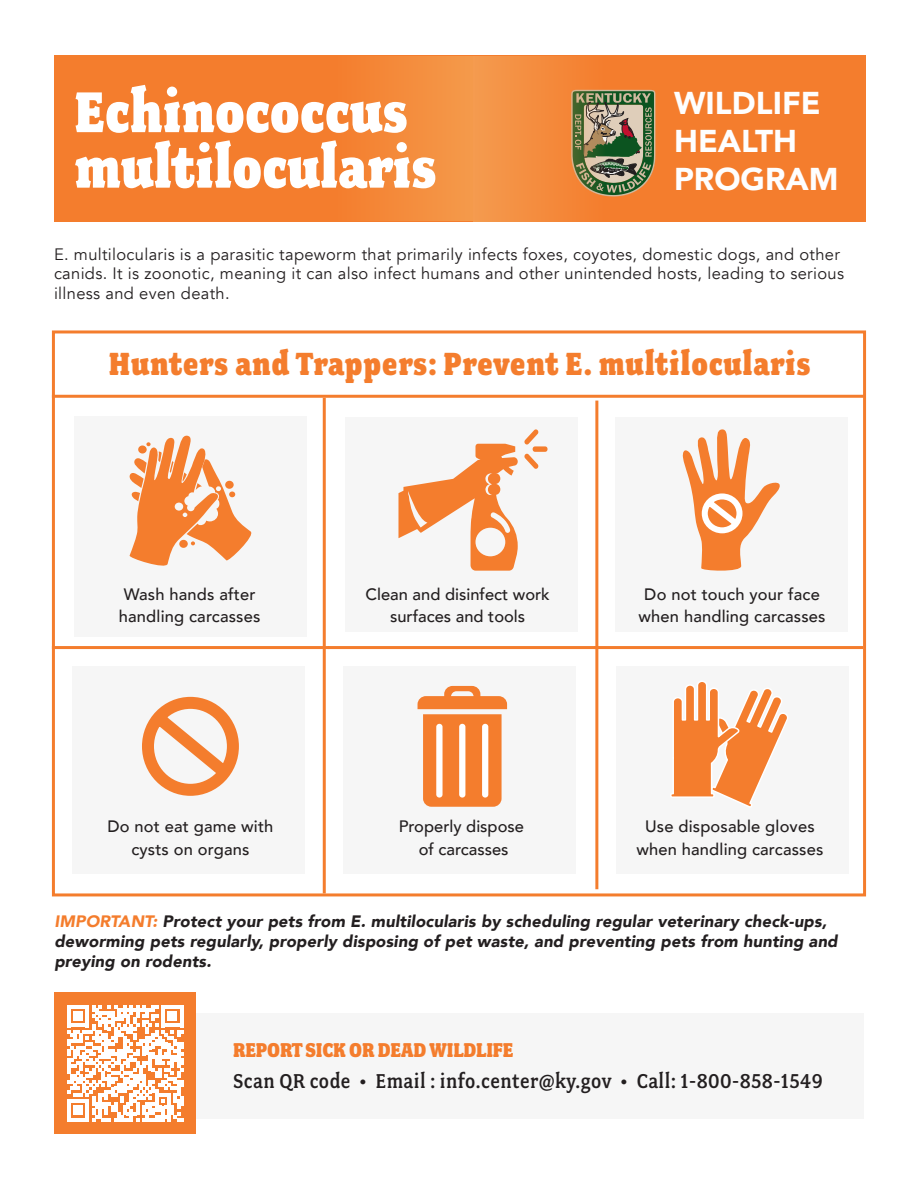
<style>
.page{position:relative;width:918px;height:1188px;background:#fff}
.page>*{position:absolute;margin:0;border:0;box-sizing:border-box;transform-origin:0 0}
.t1{font:900 64.5px "Fairplex Narrow OT";color:#fff}
.t2{font:900 36px "Fairplex Narrow OT";letter-spacing:.02em;color:#f47d2d}
.t3{font:900 31.5px "Avenir";color:#fff}
.t4{font:500 22.5px "Fairplex Narrow OT";letter-spacing:.02em;color:#231f20}
.t5{font:900 22.5px "Fairplex Narrow OT";letter-spacing:-.005em;color:#f47d2d}
.t6{font:500 16.5px/22.5px "Avenir";letter-spacing:.01em;color:#231f20;text-align:center}
.t7{font:16.5px/19.8px "Avenir";letter-spacing:.02em;color:#231f20}
.t8{font:italic 900 16.5px/19.8px "Avenir";letter-spacing:.01em;color:#231f20}
.s1{color:#f47d2d}
</style>
<div class="page">
<div style="left:72px;top:666px;width:232px;height:208px;background:#f6f6f6"></div>
<div style="left:344px;top:666px;width:232px;height:207px;background:#f6f6f6"></div>
<div style="left:616px;top:666px;width:232px;height:208px;background:#f6f6f6"></div>
<div style="left:74px;top:417px;width:233px;height:220px;background:#f6f6f6"></div>
<div style="left:615px;top:417px;width:232px;height:215px;background:#f6f6f6"></div>
<div style="left:345px;top:417px;width:233px;height:215px;background:#f6f6f6"></div>
<div style="left:57px;top:1013px;width:807px;height:106px;background:#f6f6f6"></div>
<div style="left:54px;top:992px;width:142px;height:142px;background:#f47d2d"></div>
<svg style="left:67px;top:1005px;width:116px;height:116px"></svg>
<svg style="left:682px;top:429px;width:98px;height:142px"></svg>
<hr style="left:595px;top:401px;width:3px;height:488px;background:#f47d2d">
<div style="left:52px;top:330px;width:814px;height:566px;border:3px solid #f47d2d"></div>
<hr style="left:52px;top:395px;width:813px;height:3px;background:#f47d2d">
<hr style="left:323px;top:398px;width:3px;height:495px;background:#f47d2d">
<hr style="left:52px;top:646px;width:278px;height:3px;background:#f47d2d">
<hr style="left:594px;top:646px;width:269px;height:3px;background:#f47d2d">
<hr style="left:328px;top:646px;width:269px;height:3px;background:#f47d2d">
<svg style="left:418px;top:686px;width:89px;height:121px"></svg>
<div style="left:436px;top:724px;width:7px;height:74px;background:#fff;border-radius:3px"></div>
<div style="left:459px;top:724px;width:6px;height:74px;background:#fff;border-radius:3px"></div>
<div style="left:482px;top:724px;width:6px;height:74px;background:#fff;border-radius:3px"></div>
<svg style="left:142px;top:696px;width:97px;height:100px"></svg>
<svg style="left:129px;top:435px;width:123px;height:131px"></svg>
<svg style="left:671px;top:682px;width:116px;height:124px"></svg>
<svg style="left:398px;top:444px;width:120px;height:127px"></svg>
<svg style="left:524px;top:429px;width:15px;height:16px"></svg>
<div style="left:533px;top:446px;width:15px;height:6px;background:#f47d2d;border-radius:3px"></div>
<svg style="left:524px;top:453px;width:15px;height:16px"></svg>
<div style="left:55px;top:56px;width:420px;height:165px;background:linear-gradient(to right,#f47726,#f48d3e)"></div>
<svg style="left:473px;top:56px;width:392px;height:165px;background:#e58339"></svg>
<p class="t1" style="left:74px;top:75px;width:335px">Echinococcus</p>
<p class="t1" style="left:74px;top:130px;width:364px">multilocularis</p>
<p class="t3" style="left:674px;top:76px;width:148px">WILDLIFE</p>
<p class="t3" style="left:674px;top:114px;width:125px">HEALTH</p>
<p class="t3" style="left:674px;top:152px;width:166px">PROGRAM</p>
<p class="t7" style="left:54px;top:244px;width:792px">E. multilocularis is a parasitic tapeworm that primarily infects foxes, coyotes, domestic dogs, and other canids. It is zoonotic, meaning it can also infect humans and other unintended hosts, leading to serious illness and even death.</p>
<p class="t2" style="left:109px;top:343px;width:703px">Hunters and Trappers: Prevent E. multilocularis</p>
<p class="t6" style="left:119px;top:582px;width:143px">Wash hands after handling carcasses</p>
<p class="t6" style="left:366px;top:582px;width:186px">Clean and disinfect work surfaces and tools</p>
<p class="t6" style="left:639px;top:582px;width:189px">Do not touch your face when handling carcasses</p>
<p class="t6" style="left:107px;top:814px;width:168px">Do not eat game with cysts on organs</p>
<p class="t6" style="left:399px;top:814px;width:127px">Properly dispose of carcasses</p>
<p class="t6" style="left:636px;top:814px;width:189px">Use disposable gloves when handling carcasses</p>
<p class="t8" style="left:54px;top:912px;width:785px"><span class="s1">IMPORTANT:</span> Protect your pets from E. multilocularis by scheduling regular veterinary check-ups, deworming pets regularly, properly disposing of pet waste, and preventing pets from hunting and preying on rodents.</p>
<p class="t5" style="left:233px;top:1037px;width:282px">REPORT SICK OR DEAD WILDLIFE</p>
<p class="t4" style="left:233px;top:1068px;width:591px">Scan QR code • Email : info.center@ky.gov • Call: 1-800-858-1549</p>
</div>
